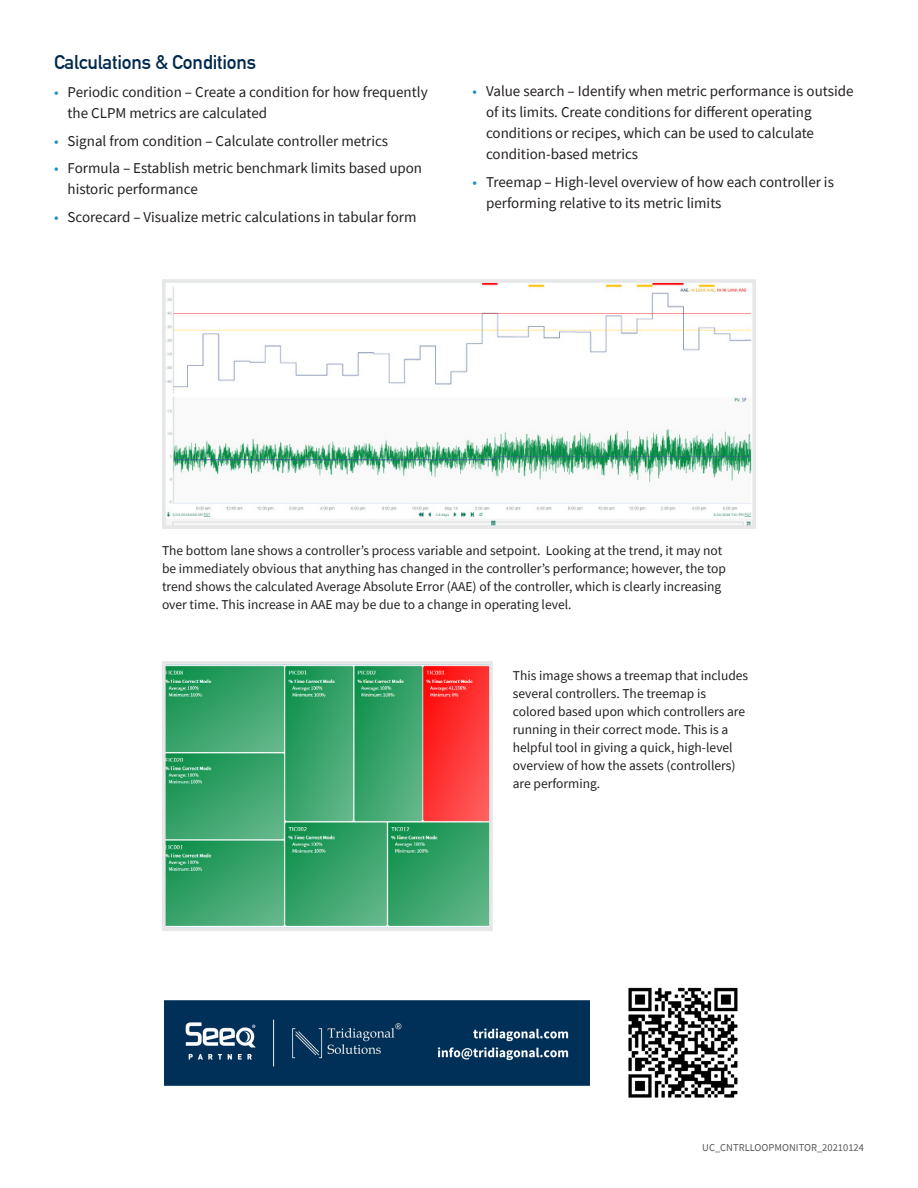
<style>
.page{position:relative;width:918px;height:1188px;background:#fff}
.page>*{position:absolute;margin:0;border:0;box-sizing:border-box;transform-origin:0 0}
.t1{font:700 19.5px "DIN Alternate";letter-spacing:-.01em;color:#00294e}
.t2{font:15px/21px "Source Sans Pro";color:#231f20}
.t3{font:13.5px/18px "Source Sans Pro";color:#231f20}
.t4{font:10.5px "Source Sans Pro";color:#57585a}
.s1{color:#1f91c1}
</style>
<div class="page">
<img style="left:167px;top:284px;width:584px;height:240px">
<div style="left:162px;top:279px;width:594px;height:250px;border:4px solid #e6e7e9"></div>
<img style="left:167px;top:666px;width:321px;height:260px">
<div style="left:162px;top:661px;width:331px;height:270px;border:4px solid #e6e7e9"></div>
<img style="left:164px;top:987px;width:574px;height:111px">
<p class="t1" style="left:54px;top:47px;width:204px">Calculations &amp; Conditions</p>
<p class="t2" style="left:68px;top:81px;width:362px;text-indent:-14px"><span class="s1">•</span> Periodic condition – Create a condition for how frequently the CLPM metrics are calculated</p>
<p class="t2" style="left:54px;top:130px;width:336px"><span class="s1">•</span> Signal from condition – Calculate controller metrics</p>
<p class="t2" style="left:68px;top:158px;width:356px;text-indent:-14px"><span class="s1">•</span> Formula – Establish metric benchmark limits based upon historic performance</p>
<p class="t2" style="left:54px;top:207px;width:364px"><span class="s1">•</span> Scorecard – Visualize metric calculations in tabular form</p>
<p class="t2" style="left:486px;top:81px;width:369px;text-indent:-14px"><span class="s1">•</span> Value search – Identify when metric performance is outside of its limits. Create conditions for different operating conditions or recipes, which can be used to calculate condition-based metrics</p>
<p class="t2" style="left:486px;top:172px;width:349px;text-indent:-14px"><span class="s1">•</span> Treemap – High-level overview of how each controller is performing relative to its metric limits</p>
<p class="t3" style="left:162px;top:541px;width:566px">The bottom lane shows a controller’s process variable and setpoint. Looking at the trend, it may not be immediately obvious that anything has changed in the controller’s performance; however, the top trend shows the calculated Average Absolute Error (AAE) of the controller, which is clearly increasing over time. This increase in AAE may be due to a change in operating level.</p>
<p class="t3" style="left:513px;top:666px;width:237px">This image shows a treemap that includes several controllers. The treemap is colored based upon which controllers are running in their correct mode. This is a helpful tool in giving a quick, high-level overview of how the assets (controllers) are performing.</p>
<p class="t4" style="left:702px;top:1140px;width:163px">UC_CNTRLLOOPMONITOR_20210124</p>
</div>
